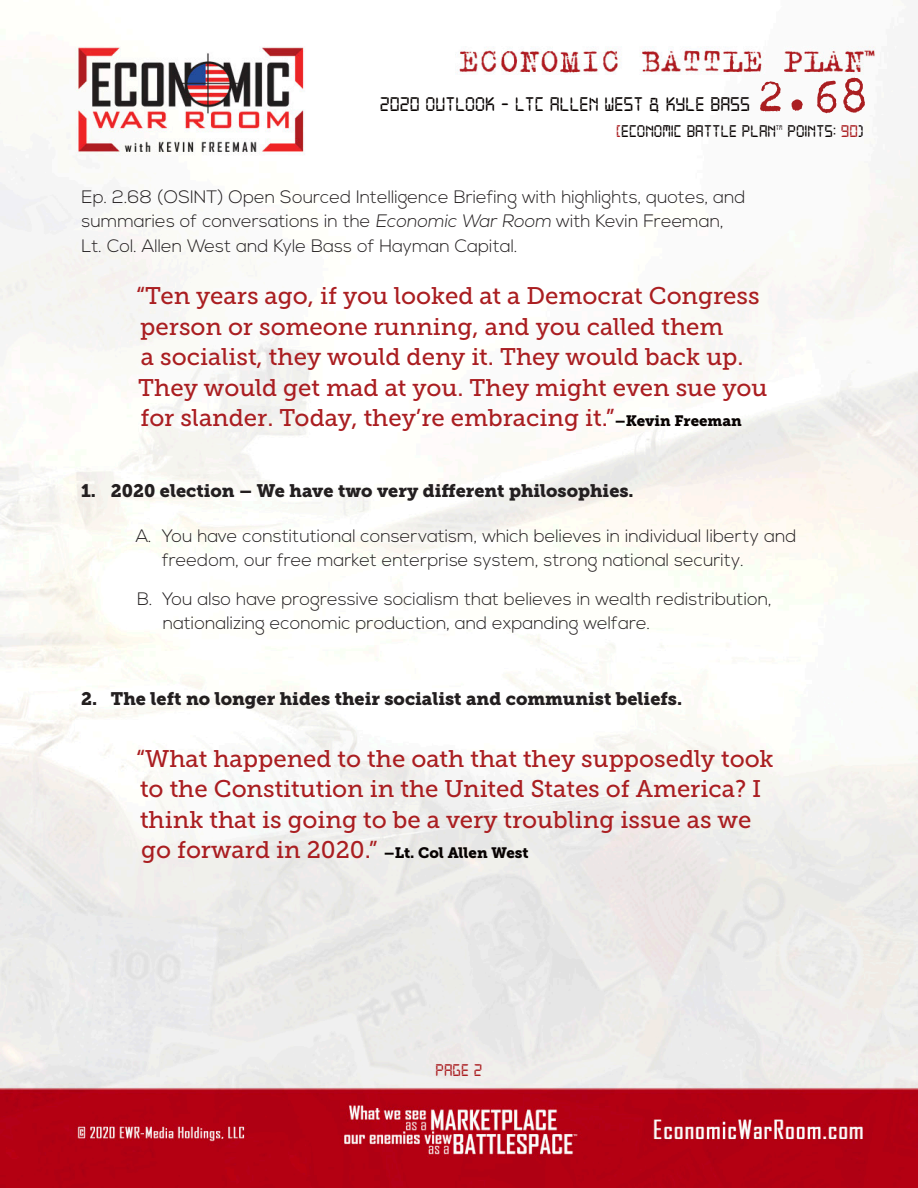
<style>
.page{position:relative;width:918px;height:1188px;background:#fff}
.page>*{position:absolute;margin:0;border:0;box-sizing:border-box;transform-origin:0 0}
.t1{font:51px "Trixie";color:#aa1e21}
.t2{font:24px/30.6px "Museo Slab 500";color:#aa1e21}
.t3{font:21px "Digital 7";color:#080302}
._2nd_level_No_Bullet{font:300 18px/24.6px "Nexa";color:#231f20}
.t4{font:18px "Museo Slab 900";color:#231f20}
.t5{font:18px "Digital 7";color:#080302}
.t6{font:18px "Digital 7";color:#aa1e21}
.t7{font:7.05px "Digital 7";color:#080302}
.s1{color:#aa1e21}
.s2{font-family:"Museo Slab 900";font-size:15px;color:#080302}
</style>
<div class="page">
<img style="left:0;top:29px;width:918px;height:1159px">
<h1 class="t1" style="left:756px;top:62px;width:114px">2.68</h1>
<p class="t5" style="left:616px;top:123px;width:161px"><span class="s1">[</span>ECONOMIC BATTLE PLAN</p>
<p class="t7" style="left:776px;top:124px;width:8px">TM</p>
<p class="t5" style="left:788px;top:123px;width:78px">POINTS: <span class="s1">90</span>)</p>
<p class="t3" style="left:380px;top:95px;width:372px">2020 OUTLOOK - LTC ALLEN WEST &amp; KYLE BASS</p>
<p class="_2nd_level_No_Bullet" style="left:82px;top:185px;width:666px">Ep. 2.68 (OSINT) Open Sourced Intelligence Briefing with highlights, quotes, and summaries of conversations in the Economic War Room with Kevin Freeman,<br>Lt. Col. Allen West and Kyle Bass of Hayman Capital.</p>
<p class="t2" style="left:136px;top:280px;width:633px">“Ten years ago, if you looked at a Democrat Congress person or someone running, and you called them<br>a socialist, they would deny it. They would back up.<br>They would get mad at you. They might even sue you for slander. Today, they’re embracing it.”<span class="s2">–Kevin Freeman</span></p>
<p class="t4" style="left:81px;top:480px;width:554px">1. 2020 election – We have two very different philosophies.</p>
<p class="_2nd_level_No_Bullet" style="left:162px;top:524px;width:636px;text-indent:-26px">A. You have constitutional conservatism, which believes in individual liberty and freedom, our free market enterprise system, strong national security.</p>
<p class="_2nd_level_No_Bullet" style="left:163px;top:587px;width:611px;text-indent:-26px">B. You also have progressive socialism that believes in wealth redistribution, nationalizing economic production, and expanding welfare.</p>
<p class="t4" style="left:81px;top:689px;width:603px">2. The left no longer hides their socialist and communist beliefs.</p>
<p class="t2" style="left:136px;top:743px;width:639px">“What happened to the oath that they supposedly took to the Constitution in the United States of America? I think that is going to be a very troubling issue as we go forward in 2020.” <span class="s2">–Lt. Col Allen West</span></p>
<p class="t6" style="left:436px;top:1062px;width:48px">PAGE 2</p>
</div>
